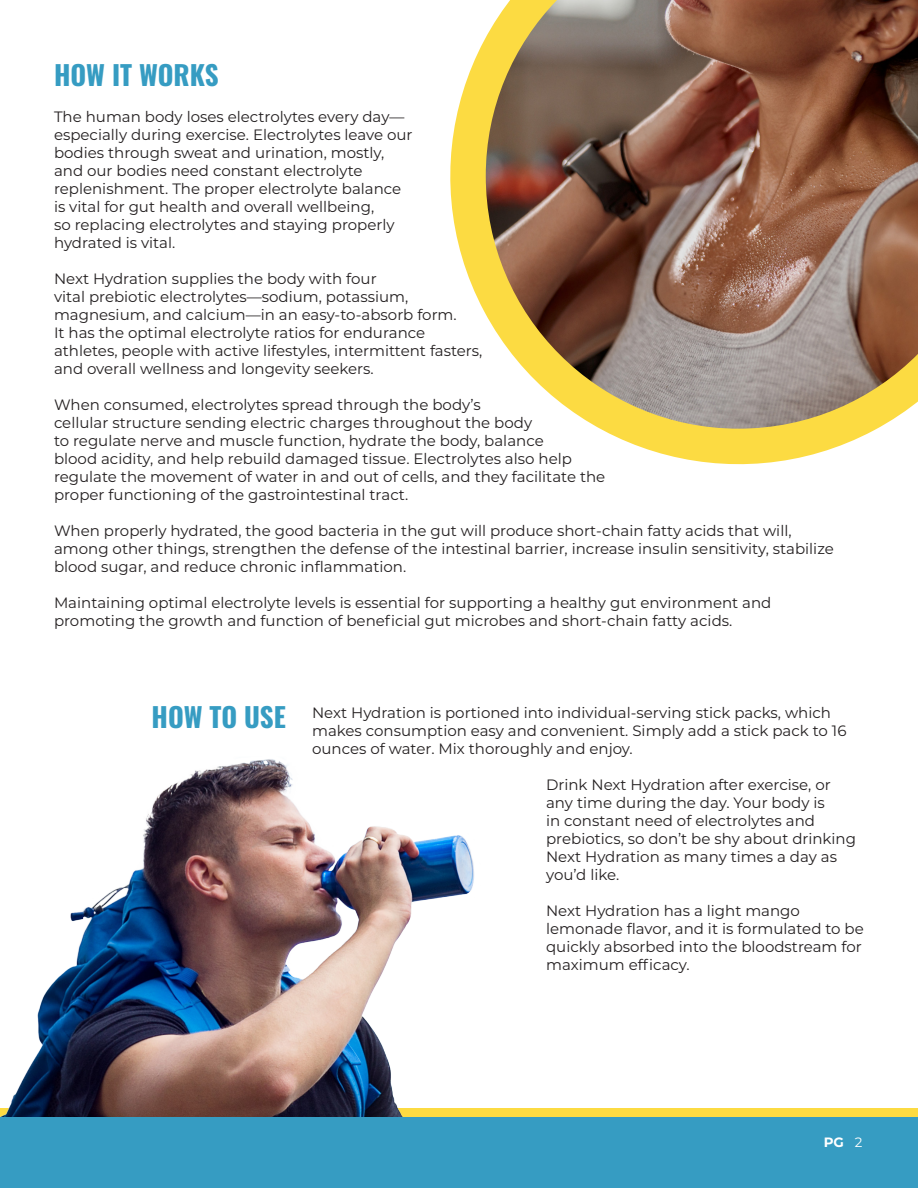
<style>
.page{position:relative;width:918px;height:1188px;background:#fff}
.page>*{position:absolute;margin:0;border:0;box-sizing:border-box;transform-origin:0 0}
.t1{font:27px "Oswald";color:#369cc2}
.t2{font:15px/18px "Montserrat";color:#231f20}
.t3{font:700 13.5px "Montserrat";color:#fff}
.s1{font-weight:400}
</style>
<div class="page">
<div style="left:0;top:1117px;width:918px;height:71px;background:#369cc2"></div>
<div style="left:0;top:1109px;width:918px;height:8px;background:#fcdb42"></div>
<svg style="left:450px;top:37px;width:426px;height:428px"></svg>
<img style="left:486px;top:0;width:432px;height:429px">
<img style="left:0;top:759px;width:623px;height:358px">
<p class="t1" style="left:54px;top:51px;width:166px">HOW IT WORKS</p>
<p class="t2" style="left:54px;top:107px;width:360px">The human body loses electrolytes every day— especially during exercise. Electrolytes leave our bodies through sweat and urination, mostly, and our bodies need constant electrolyte replenishment. The proper electrolyte balance is vital for gut health and overall wellbeing,<br>so replacing electrolytes and staying properly hydrated is vital.</p>
<p class="t2" style="left:54px;top:269px;width:430px">Next Hydration supplies the body with four<br>vital prebiotic electrolytes—sodium, potassium, magnesium, and calcium—in an easy-to-absorb form.<br>It has the optimal electrolyte ratios for endurance athletes, people with active lifestyles, intermittent fasters, and overall wellness and longevity seekers.</p>
<p class="t2" style="left:54px;top:395px;width:553px">When consumed, electrolytes spread through the body’s<br>cellular structure sending electric charges throughout the body<br>to regulate nerve and muscle function, hydrate the body, balance<br>blood acidity, and help rebuild damaged tissue. Electrolytes also help regulate the movement of water in and out of cells, and they facilitate the proper functioning of the gastrointestinal tract.</p>
<p class="t2" style="left:54px;top:521px;width:781px">When properly hydrated, the good bacteria in the gut will produce short-chain fatty acids that will, among other things, strengthen the defense of the intestinal barrier, increase insulin sensitivity, stabilize blood sugar, and reduce chronic inflammation.</p>
<p class="t2" style="left:54px;top:593px;width:719px">Maintaining optimal electrolyte levels is essential for supporting a healthy gut environment and promoting the growth and function of beneficial gut microbes and short-chain fatty acids.</p>
<p class="t1" style="left:152px;top:693px;width:136px">HOW TO USE</p>
<p class="t2" style="left:312px;top:703px;width:536px">Next Hydration is portioned into individual-serving stick packs, which makes consumption easy and convenient. Simply add a stick pack to 16 ounces of water. Mix thoroughly and enjoy.</p>
<p class="t2" style="left:546px;top:775px;width:311px">Drink Next Hydration after exercise, or any time during the day. Your body is<br>in constant need of electrolytes and prebiotics, so don’t be shy about drinking Next Hydration as many times a day as you’d like.</p>
<p class="t2" style="left:546px;top:901px;width:319px">Next Hydration has a light mango lemonade flavor, and it is formulated to be quickly absorbed into the bloodstream for maximum efficacy.</p>
<p class="t3" style="left:824px;top:1133px;width:40px">PG <span class="s1">2</span></p>
</div>
